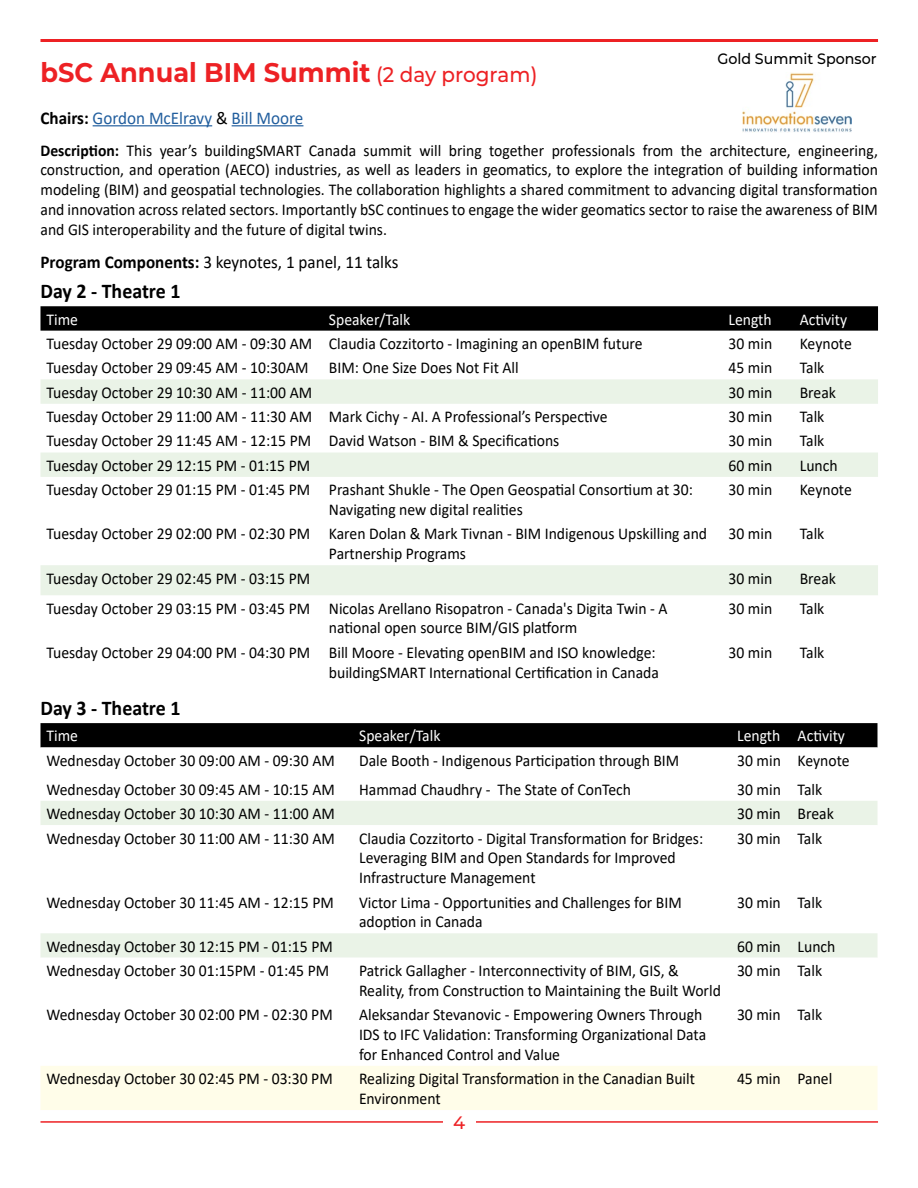
<style>
.page{position:relative;width:918px;height:1188px;background:#fff}
.page>*{position:absolute;margin:0;border:0;box-sizing:border-box;transform-origin:0 0}
.t1{font:700 27px "Montserrat";color:#ed2124;scale:.95 1}
.t2{font:700 21px "Calibri";color:#000;scale:.95 1}
.t3{font:18px "Calibri";color:#000;scale:.95 1}
.t4{font:18px "Calibri";color:#215e9e;scale:.95 1}
.t5{font:500 18px "Montserrat";color:#ed2124}
.t6{font:16.5px/19.8px "Calibri";color:#000;scale:.95 1}
.t7{font:16.5px "Calibri";color:#fff;scale:.95 1}
.t8{font:500 15px "Montserrat";color:#000;scale:.95 1}
.s1{font-weight:500;font-size:21px}
.s2{font-weight:700;color:#000}
.s3{color:#000}
.s4{font-weight:700}
</style>
<div class="page">
<hr style="left:40px;top:1121px;width:838px;height:2px;background:#ed2124">
<div style="left:443px;top:1111px;width:32px;height:29px;background:#fff"></div>
<hr style="left:40px;top:39px;width:838px;height:3px;background:#ed2124">
<svg style="left:40px;top:306px;width:838px;height:25px;background:#060606"></svg>
<svg style="left:40px;top:379px;width:838px;height:216px"></svg>
<svg style="left:40px;top:723px;width:838px;height:25px;background:#090909"></svg>
<div style="left:40px;top:801px;width:838px;height:24px;background:#eaf3e7"></div>
<div style="left:40px;top:933px;width:838px;height:25px;background:#eaf3e7"></div>
<div style="left:40px;top:1066px;width:838px;height:44px;background:#fffde9"></div>
<hr style="left:93px;top:125px;width:119px;height:1px;background:#215e9e">
<hr style="left:232px;top:125px;width:71px;height:1px;background:#215e9e">
<img style="left:743px;top:72px;width:108px;height:60px">
<h1 class="t1" style="left:40px;top:53px;width:525px">bSC Annual BIM Summit <span class="s1">(2 day program)</span></h1>
<p class="t8" style="left:717px;top:49px;width:169px">Gold Summit Sponsor</p>
<p class="t4" style="left:40px;top:105px;width:278px"><span class="s2">Chairs:</span> Gordon McElravy <span class="s3">&amp;</span> Bill Moore</p>
<p class="t6" style="left:40px;top:140px;width:883px;text-align:justify"><span class="s4">Description:</span> This year’s buildingSMART Canada summit will bring together professionals from the architecture, engineering, construction, and operation (AECO) industries, as well as leaders in geomatics, to explore the integration of building information modeling (BIM) and geospatial technologies. The collaboration highlights a shared commitment to advancing digital transformation and innovation across related sectors. Importantly bSC continues to engage the wider geomatics sector to raise the awareness of BIM and GIS interoperability and the future of digital twins.</p>
<p class="t3" style="left:40px;top:250px;width:378px"><span class="s4">Program Components:</span> 3 keynotes, 1 panel, 11 talks</p>
<p class="t2" style="left:40px;top:276px;width:149px">Day 2 - Theatre 1</p>
<p class="t7" style="left:46px;top:308px;width:35px">Time</p>
<p class="t7" style="left:329px;top:308px;width:87px">Speaker/Talk</p>
<p class="t7" style="left:729px;top:308px;width:47px">Length</p>
<p class="t7" style="left:800px;top:308px;width:51px">Activity</p>
<p class="t6" style="left:47px;top:333px;width:629px">Tuesday October 29 09:00 AM - 09:30 AM Claudia Cozzitorto - Imagining an openBIM future</p>
<p class="t6" style="left:729px;top:333px;width:48px">30 min</p>
<p class="t6" style="left:800px;top:333px;width:56px">Keynote</p>
<p class="t6" style="left:47px;top:358px;width:499px">Tuesday October 29 09:45 AM - 10:30AM BIM: One Size Does Not Fit All</p>
<p class="t6" style="left:729px;top:358px;width:48px">45 min</p>
<p class="t6" style="left:800px;top:358px;width:27px">Talk</p>
<p class="t6" style="left:47px;top:382px;width:281px">Tuesday October 29 10:30 AM - 11:00 AM</p>
<p class="t6" style="left:729px;top:382px;width:48px">30 min</p>
<p class="t6" style="left:800px;top:382px;width:40px">Break</p>
<p class="t6" style="left:47px;top:406px;width:592px">Tuesday October 29 11:00 AM - 11:30 AM Mark Cichy - AI. A Professional’s Perspective</p>
<p class="t6" style="left:729px;top:406px;width:48px">30 min</p>
<p class="t6" style="left:800px;top:406px;width:27px">Talk</p>
<p class="t6" style="left:47px;top:431px;width:541px">Tuesday October 29 11:45 AM - 12:15 PM David Watson - BIM &amp; Specifications</p>
<p class="t6" style="left:729px;top:431px;width:48px">30 min</p>
<p class="t6" style="left:800px;top:431px;width:27px">Talk</p>
<p class="t6" style="left:47px;top:455px;width:279px">Tuesday October 29 12:15 PM - 01:15 PM</p>
<p class="t6" style="left:729px;top:455px;width:48px">60 min</p>
<p class="t6" style="left:800px;top:455px;width:41px">Lunch</p>
<p class="t6" style="left:329px;top:479px;width:385px;text-indent:-282px">Tuesday October 29 01:15 PM - 01:45 PM Prashant Shukle - The Open Geospatial Consortium at 30:<br>Navigating new digital realities</p>
<p class="t6" style="left:729px;top:479px;width:48px">30 min</p>
<p class="t6" style="left:800px;top:479px;width:56px">Keynote</p>
<p class="t6" style="left:329px;top:524px;width:400px;text-indent:-282px">Tuesday October 29 02:00 PM - 02:30 PM Karen Dolan &amp; Mark Tivnan - BIM Indigenous Upskilling and<br>Partnership Programs</p>
<p class="t6" style="left:729px;top:524px;width:48px">30 min</p>
<p class="t6" style="left:800px;top:524px;width:27px">Talk</p>
<p class="t6" style="left:47px;top:568px;width:279px">Tuesday October 29 02:45 PM - 03:15 PM</p>
<p class="t6" style="left:729px;top:568px;width:48px">30 min</p>
<p class="t6" style="left:800px;top:568px;width:40px">Break</p>
<p class="t6" style="left:329px;top:598px;width:358px;text-indent:-282px">Tuesday October 29 03:15 PM - 03:45 PM Nicolas Arellano Risopatron - Canada's Digita Twin - A national open source BIM/GIS platform</p>
<p class="t6" style="left:729px;top:598px;width:48px">30 min</p>
<p class="t6" style="left:800px;top:598px;width:27px">Talk</p>
<p class="t6" style="left:47px;top:642px;width:646px;text-align:right">Tuesday October 29 04:00 PM - 04:30 PM Bill Moore - Elevating openBIM and ISO knowledge: buildingSMART International Certification in Canada</p>
<p class="t6" style="left:729px;top:642px;width:48px">30 min</p>
<p class="t6" style="left:800px;top:642px;width:27px">Talk</p>
<p class="t2" style="left:40px;top:693px;width:149px">Day 3 - Theatre 1</p>
<p class="t7" style="left:46px;top:725px;width:35px">Time</p>
<p class="t7" style="left:359px;top:725px;width:87px">Speaker/Talk</p>
<p class="t7" style="left:737px;top:725px;width:115px">Length Activity</p>
<p class="t6" style="left:46px;top:750px;width:305px">Wednesday October 30 09:00 AM - 09:30 AM</p>
<p class="t6" style="left:359px;top:750px;width:339px">Dale Booth - Indigenous Participation through BIM</p>
<p class="t6" style="left:737px;top:750px;width:120px">30 min Keynote</p>
<p class="t6" style="left:46px;top:779px;width:305px">Wednesday October 30 09:45 AM - 10:15 AM</p>
<p class="t6" style="left:359px;top:779px;width:288px">Hammad Chaudhry - The State of ConTech</p>
<p class="t6" style="left:737px;top:779px;width:91px">30 min Talk</p>
<p class="t6" style="left:46px;top:803px;width:305px">Wednesday October 30 10:30 AM - 11:00 AM</p>
<p class="t6" style="left:737px;top:803px;width:103px">30 min Break</p>
<p class="t6" style="left:46px;top:828px;width:305px">Wednesday October 30 11:00 AM - 11:30 AM</p>
<p class="t6" style="left:359px;top:828px;width:364px">Claudia Cozzitorto - Digital Transformation for Bridges:<br>Leveraging BIM and Open Standards for Improved<br>Infrastructure Management</p>
<p class="t6" style="left:737px;top:828px;width:91px">30 min Talk</p>
<p class="t6" style="left:46px;top:892px;width:304px">Wednesday October 30 11:45 AM - 12:15 PM</p>
<p class="t6" style="left:359px;top:892px;width:341px">Victor Lima - Opportunities and Challenges for BIM adoption in Canada</p>
<p class="t6" style="left:737px;top:892px;width:91px">30 min Talk</p>
<p class="t6" style="left:46px;top:936px;width:303px">Wednesday October 30 12:15 PM - 01:15 PM</p>
<p class="t6" style="left:737px;top:936px;width:105px">60 min Lunch</p>
<p class="t6" style="left:46px;top:960px;width:299px">Wednesday October 30 01:15PM - 01:45 PM</p>
<p class="t6" style="left:359px;top:960px;width:382px">Patrick Gallagher - Interconnectivity of BIM, GIS, &amp;<br>Reality, from Construction to Maintaining the Built World</p>
<p class="t6" style="left:737px;top:960px;width:91px">30 min Talk</p>
<p class="t6" style="left:46px;top:1004px;width:303px">Wednesday October 30 02:00 PM - 02:30 PM</p>
<p class="t6" style="left:359px;top:1004px;width:367px">Aleksandar Stevanovic - Empowering Owners Through<br>IDS to IFC Validation: Transforming Organizational Data for Enhanced Control and Value</p>
<p class="t6" style="left:737px;top:1004px;width:91px">30 min Talk</p>
<p class="t6" style="left:46px;top:1068px;width:303px">Wednesday October 30 02:45 PM - 03:30 PM</p>
<p class="t6" style="left:359px;top:1068px;width:355px">Realizing Digital Transformation in the Canadian Built<br>Environment</p>
<p class="t6" style="left:737px;top:1068px;width:102px">45 min Panel</p>
<p class="t5" style="left:453px;top:1110px;width:14px">4</p>
</div>
